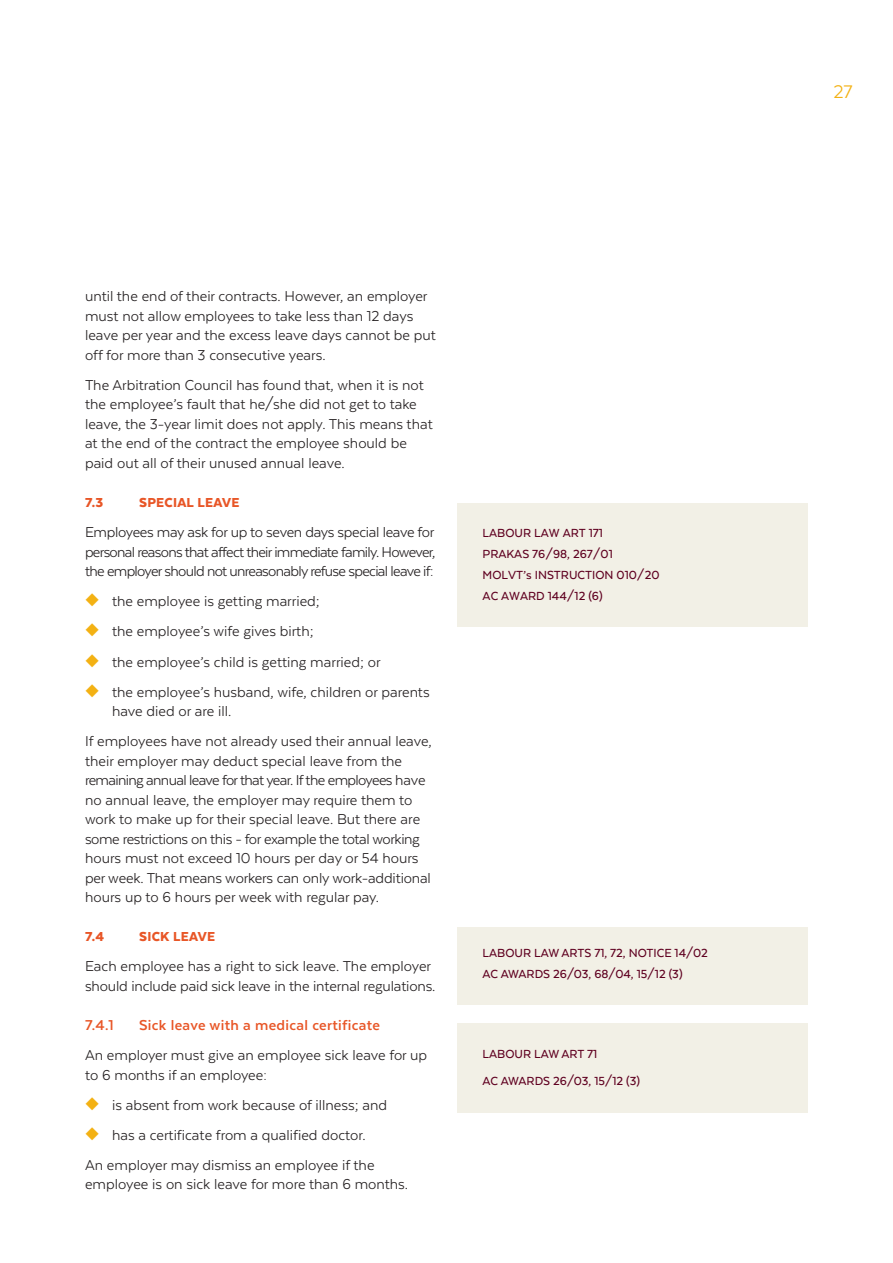
<style>
.page{position:relative;width:893px;height:1263px;background:#fff}
.page>*{position:absolute;margin:0;border:0;box-sizing:border-box;transform-origin:0 0}
.t1{font:21px "Texta";color:#f3b113}
.Body_Copy{font:16.5px/19.5px "Texta";color:#231f20}
.Body_Copy-2{font:700 16.5px "Texta";letter-spacing:.02em;color:#e85627}
.Body_Copy-3{font:900 15px "Texta";letter-spacing:.02em;color:#e85627}
.SIdebar_copy{font:500 13.5px/21px "Texta";color:#5f0020}
.s1{color:#f3b113}
</style>
<div class="page">
<div style="left:457px;top:504px;width:351px;height:123px;background:#f2f0e6"></div>
<div style="left:457px;top:927px;width:351px;height:77px;background:#f2f0e6"></div>
<div style="left:457px;top:1022px;width:351px;height:90px;background:#f2f0e6"></div>
<p class="Body_Copy" style="left:85px;top:286px;width:352px">until the end of their contracts. However, an employer must not allow employees to take less than 12 days leave per year and the excess leave days cannot be put off for more than 3 consecutive years.</p>
<p class="Body_Copy" style="left:85px;top:375px;width:349px">The Arbitration Council has found that, when it is not the employee’s fault that he/she did not get to take leave, the 3-year limit does not apply. This means that at the end of the contract the employee should be paid out all of their unused annual leave.</p>
<p class="Body_Copy-3" style="left:85px;top:495px;width:20px">7.3</p>
<p class="Body_Copy-3" style="left:139px;top:495px;width:102px">SPECIAL LEAVE</p>
<p class="Body_Copy" style="left:85px;top:522px;width:352px;text-align:justify">Employees may ask for up to seven days special leave for personal reasons that affect their immediate family. However, the employer should not unreasonably refuse special leave if:</p>
<p class="Body_Copy" style="left:85px;top:591px;width:236px"><span class="s1">◆</span> the employee is getting married;</p>
<p class="Body_Copy" style="left:85px;top:621px;width:230px"><span class="s1">◆</span> the employee’s wife gives birth;</p>
<p class="Body_Copy" style="left:85px;top:652px;width:297px"><span class="s1">◆</span> the employee’s child is getting married; or</p>
<p class="Body_Copy" style="left:112px;top:682px;width:319px;text-indent:-27px"><span class="s1">◆</span> the employee’s husband, wife, children or parents have died or are ill.</p>
<p class="Body_Copy" style="left:85px;top:731px;width:348px">If employees have not already used their annual leave, their employer may deduct special leave from the remaining annual leave for that year. If the employees have no annual leave, the employer may require them to work to make up for their special leave. But there are some restrictions on this - for example the total working hours must not exceed 10 hours per day or 54 hours per week. That means workers can only work-additional hours up to 6 hours per week with regular pay.</p>
<p class="Body_Copy-3" style="left:85px;top:929px;width:21px">7.4</p>
<p class="Body_Copy-3" style="left:139px;top:929px;width:78px">SICK LEAVE</p>
<p class="Body_Copy" style="left:85px;top:956px;width:352px">Each employee has a right to sick leave. The employer should include paid sick leave in the internal regulations.</p>
<p class="Body_Copy-2" style="left:85px;top:1016px;width:30px">7.4.1</p>
<p class="Body_Copy-2" style="left:139px;top:1016px;width:243px">Sick leave with a medical certificate</p>
<p class="Body_Copy" style="left:85px;top:1045px;width:344px">An employer must give an employee sick leave for up to 6 months if an employee:</p>
<p class="Body_Copy" style="left:85px;top:1095px;width:304px"><span class="s1">◆</span> is absent from work because of illness; and</p>
<p class="Body_Copy" style="left:85px;top:1125px;width:282px"><span class="s1">◆</span> has a certificate from a qualified doctor.</p>
<p class="Body_Copy" style="left:85px;top:1155px;width:325px">An employer may dismiss an employee if the employee is on sick leave for more than 6 months.</p>
<p class="SIdebar_copy" style="left:483px;top:523px;width:178px">LABOUR LAW ART 171<br>PRAKAS 76/98, 267/01<br>MOLVT’s INSTRUCTION 010/20<br>AC AWARD 144/12 (6)</p>
<p class="SIdebar_copy" style="left:483px;top:943px;width:227px">LABOUR LAW ARTS 71, 72, NOTICE 14/02<br>AC AWARDS 26/03, 68/04, 15/12 (3)</p>
<p class="SIdebar_copy" style="left:483px;top:1043px;width:116px">LABOUR LAW ART 71</p>
<p class="SIdebar_copy" style="left:483px;top:1070px;width:159px">AC AWARDS 26/03, 15/12 (3)</p>
<p class="t1" style="left:833px;top:81px;width:21px">27</p>
</div>
